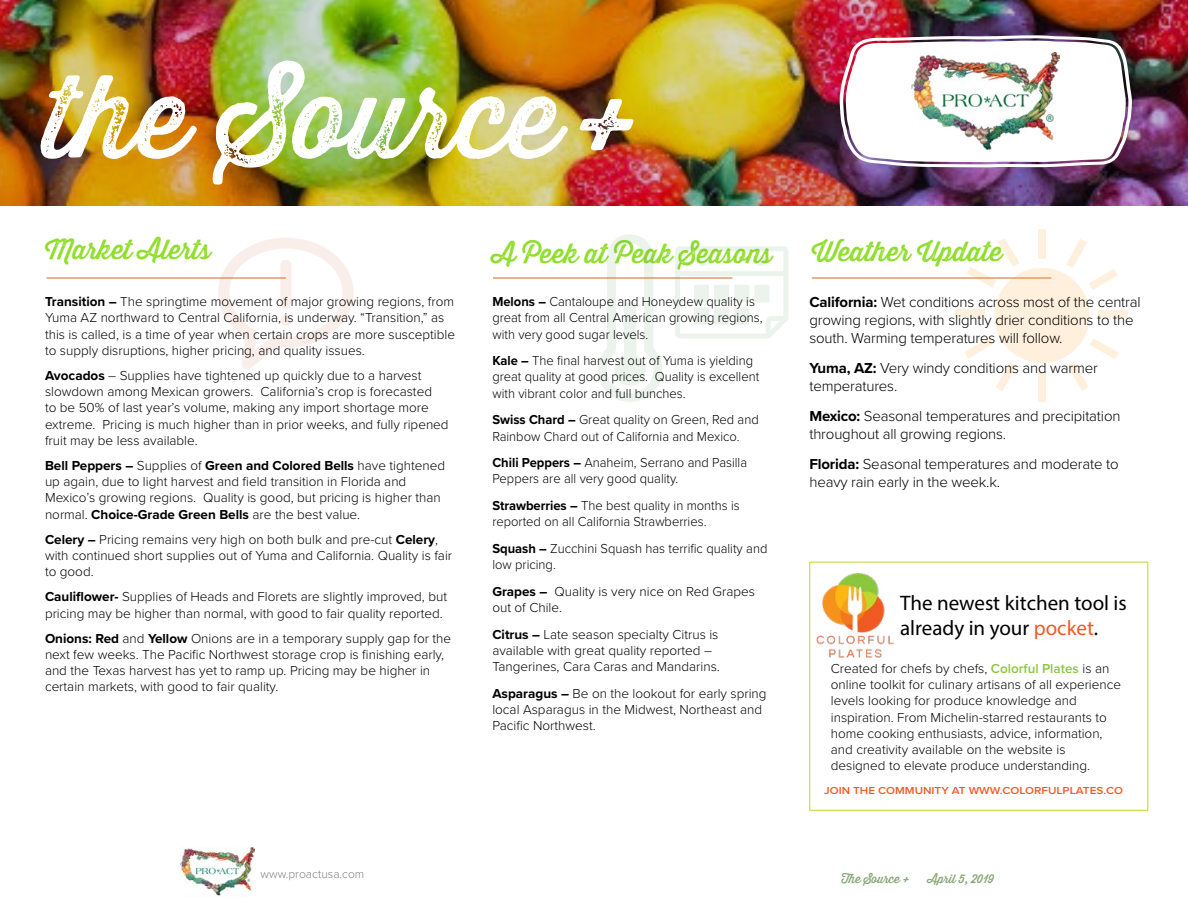
<style>
.page{position:relative;width:1188px;height:918px;background:#fff}
.page>*{position:absolute;margin:0;border:0;box-sizing:border-box;transform-origin:0 0}
.t1{font:114px "Thirsty Rough Reg Two";color:#fff}
.t2{font:27px "Thirsty Rough Reg One";color:#8fde2b}
.t3{font:21px/25.2px "Myriad Pro";color:#000}
.t4{font:300 15px/18px "Proxima Nova";letter-spacing:-.01em;color:#000}
.t5{font:300 13.5px/16.2px "Proxima Nova";color:#000}
.t6{font:300 13.5px/16.2px "Proxima Nova";color:#000;scale:.96 1}
.t7{font:12px "Thirsty Rough Reg One";color:#89a678}
.t8{font:300 12px "Proxima Nova";color:#808285}
.t9{font:600 10.5px "Proxima Nova";color:#f15a25;scale:1.12 1}
.s1{font-weight:700}
.s2{color:#f15a22}
.s3{font-weight:600;color:#8cc63f}
</style>
<div class="page">
<img style="left:0;top:0;width:1188px;height:206px">
<img style="left:840px;top:35px;width:292px;height:132px">
<img style="left:181px;top:847px;width:73px;height:49px">
<svg style="left:597px;top:234px;width:66px;height:168px"></svg>
<svg style="left:675px;top:246px;width:113px;height:92px"></svg>
<svg style="left:218px;top:238px;width:136px;height:132px"></svg>
<div style="left:280px;top:260px;width:12px;height:49px;background:#f9eee9;border-radius:6px"></div>
<hr style="left:46px;top:278px;width:240px;height:1px;background:#d06828">
<hr style="left:493px;top:278px;width:239px;height:1px;background:#d06828">
<hr style="left:812px;top:278px;width:239px;height:1px;background:#d06828">
<div style="left:1038px;top:230px;width:8px;height:29px;background:#fef0dd"></div>
<div style="left:1038px;top:372px;width:7px;height:29px;background:#fef0dd"></div>
<div style="left:1099px;top:310px;width:29px;height:8px;background:#fef0dd"></div>
<div style="left:956px;top:309px;width:29px;height:8px;background:#fef0dd"></div>
<svg style="left:967px;top:238px;width:53px;height:50px"></svg>
<svg style="left:1067px;top:338px;width:52px;height:53px"></svg>
<svg style="left:964px;top:337px;width:53px;height:54px"></svg>
<svg style="left:1066px;top:239px;width:52px;height:51px"></svg>
<div style="left:994px;top:268px;width:96px;height:95px;background:#fef0dd;border-radius:50%"></div>
<img style="left:912px;top:52px;width:148px;height:99px">
<img style="left:816px;top:573px;width:79px;height:85px">
<div style="left:809px;top:562px;width:339px;height:249px;border:1px solid #bfd72f"></div>
<h1 class="t1" style="left:45px;top:33px;width:599px">the Source +</h1>
<h2 class="t2" style="left:45px;top:230px;width:167px">Market Alerts</h2>
<h2 class="t2" style="left:492px;top:233px;width:281px">A Peek at Peak Seasons</h2>
<h2 class="t2" style="left:812px;top:232px;width:192px">Weather Update</h2>
<p class="t5" style="left:45px;top:293px;width:412px"><span class="s1">Transition –</span> The springtime movement of major growing regions, from Yuma AZ northward to Central California, is underway. “Transition,” as this is called, is a time of year when certain crops are more susceptible to supply disruptions, higher pricing, and quality issues.</p>
<p class="t5" style="left:45px;top:367px;width:405px"><span class="s1">Avocados</span> – Supplies have tightened up quickly due to a harvest slowdown among Mexican growers. California’s crop is forecasted<br>to be 50% of last year’s volume, making any import shortage more extreme. Pricing is much higher than in prior weeks, and fully ripened fruit may be less available.</p>
<p class="t5" style="left:45px;top:457px;width:402px"><span class="s1">Bell Peppers –</span> Supplies of <span class="s1">Green and Colored Bells</span> have tightened up again, due to light harvest and field transition in Florida and Mexico’s growing regions. Quality is good, but pricing is higher than normal. <span class="s1">Choice-Grade Green Bells</span> are the best value.</p>
<p class="t5" style="left:45px;top:530px;width:409px"><span class="s1">Celery –</span> Pricing remains very high on both bulk and pre-cut <span class="s1">Celery</span>, with continued short supplies out of Yuma and California. Quality is fair to good.</p>
<p class="t5" style="left:45px;top:588px;width:404px"><span class="s1">Cauliflower-</span> Supplies of Heads and Florets are slightly improved, but pricing may be higher than normal, with good to fair quality reported.</p>
<p class="t5" style="left:45px;top:629px;width:408px"><span class="s1">Onions: Red</span> and <span class="s1">Yellow</span> Onions are in a temporary supply gap for the next few weeks. The Pacific Northwest storage crop is finishing early, and the Texas harvest has yet to ramp up. Pricing may be higher in certain markets, with good to fair quality.</p>
<p class="t6" style="left:492px;top:293px;width:283px"><span class="s1">Melons –</span> Cantaloupe and Honeydew quality is great from all Central American growing regions, with very good sugar levels.</p>
<p class="t6" style="left:492px;top:352px;width:280px"><span class="s1">Kale –</span> The final harvest out of Yuma is yielding great quality at good prices. Quality is excellent with vibrant color and full bunches.</p>
<p class="t6" style="left:492px;top:411px;width:279px"><span class="s1">Swiss Chard –</span> Great quality on Green, Red and<br>Rainbow Chard out of California and Mexico.</p>
<p class="t6" style="left:492px;top:454px;width:267px"><span class="s1">Chili Peppers –</span> Anaheim, Serrano and Pasilla<br>Peppers are all very good quality.</p>
<p class="t6" style="left:492px;top:497px;width:259px"><span class="s1">Strawberries –</span> The best quality in months is reported on all California Strawberries.</p>
<p class="t6" style="left:492px;top:540px;width:288px"><span class="s1">Squash –</span> Zucchini Squash has terrific quality and low pricing.</p>
<p class="t5" style="left:492px;top:583px;width:264px"><span class="s1">Grapes –</span> Quality is very nice on Red Grapes out of Chile.</p>
<p class="t5" style="left:492px;top:626px;width:229px"><span class="s1">Citrus –</span> Late season specialty Citrus is available with great quality reported –<br>Tangerines, Cara Caras and Mandarins.</p>
<p class="t5" style="left:492px;top:685px;width:276px"><span class="s1">Asparagus –</span> Be on the lookout for early spring local Asparagus in the Midwest, Northeast and<br>Pacific Northwest.</p>
<p class="t8" style="left:260px;top:865px;width:105px">www.proactusa.com</p>
<p class="t4" style="left:809px;top:293px;width:333px"><span class="s1">California:</span> Wet conditions across most of the central growing regions, with slightly drier conditions to the south. Warming temperatures will follow.</p>
<p class="t4" style="left:809px;top:359px;width:290px"><span class="s1">Yuma, AZ:</span> Very windy conditions and warmer temperatures.</p>
<p class="t4" style="left:809px;top:407px;width:313px"><span class="s1">Mexico:</span> Seasonal temperatures and precipitation throughout all growing regions.</p>
<p class="t4" style="left:809px;top:455px;width:311px"><span class="s1">Florida:</span> Seasonal temperatures and moderate to heavy rain early in the week.k.</p>
<h3 class="t3" style="left:900px;top:590px;width:228px">The newest kitchen tool is already in your <span class="s2">pocket</span>.</h3>
<p class="t5" style="left:831px;top:660px;width:292px">Created for chefs by chefs, <span class="s3">Colorful Plates</span> is an online toolkit for culinary artisans of all experience levels looking for produce knowledge and inspiration. From Michelin-starred restaurants to home cooking enthusiasts, advice, information, and creativity available on the website is designed to elevate produce understanding.</p>
<p class="t9" style="left:824px;top:783px;width:269px">JOIN THE COMMUNITY AT WWW.COLORFULPLATES.CO</p>
<p class="t7" style="left:841px;top:869px;width:70px">The Source +</p>
<p class="t7" style="left:928px;top:869px;width:68px">April 5, 2019</p>
</div>
